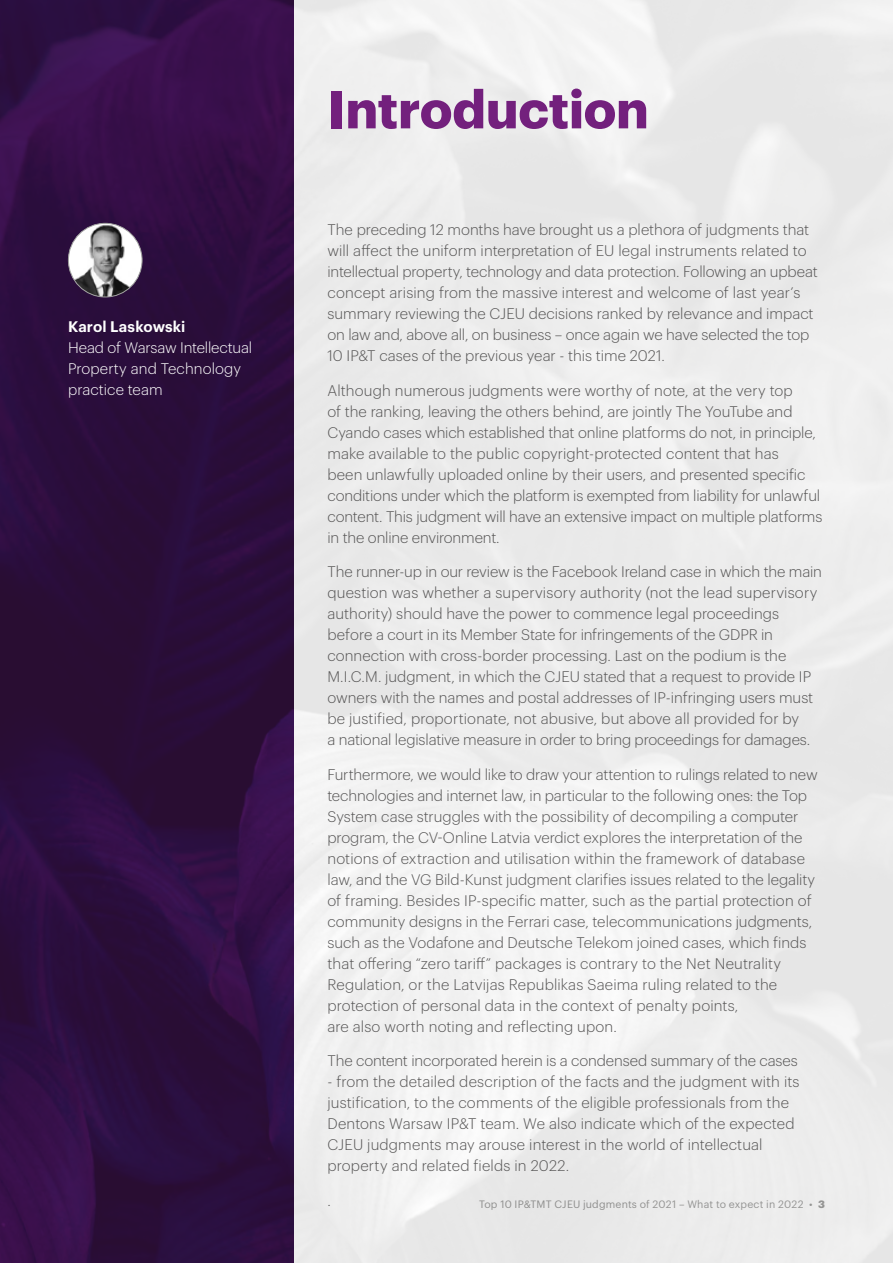
<style>
.page{position:relative;width:893px;height:1263px;background:#fff}
.page>*{position:absolute;margin:0;border:0;box-sizing:border-box;transform-origin:0 0}
.t1{font:700 52.5px "Dentons Sans";letter-spacing:-.005em;color:#73207d}
.t2{font:300 15px/21px "Dentons Sans";color:#555454}
.t3{font:300 15px/21px "Dentons Sans";color:#fff}
.t4{font:600 15px "Dentons Sans";letter-spacing:.01em;color:#fff}
.t5{font:10.5px "Dentons Sans";letter-spacing:.015em;color:#9d9d9c}
.s1{font-weight:700}
</style>
<div class="page">
<img style="left:293px;top:0;width:600px;height:1263px">
<svg style="left:0;top:0;width:293px;height:1263px;background:#2d0e3f"></svg>
<img style="left:68px;top:223px;width:71px;height:74px">
<div style="left:68px;top:223px;width:74px;height:74px;border:1px solid #9d9d9c;border-radius:50%"></div>
<p class="t4" style="left:68px;top:315px;width:119px">Karol Laskowski</p>
<p class="t3" style="left:68px;top:336px;width:186px">Head of Warsaw Intellectual<br>Property and Technology practice team</p>
<h1 class="t1" style="left:327px;top:69px;width:323px">Introduction</h1>
<p class="t2" style="left:327px;top:218px;width:492px">The preceding 12 months have brought us a plethora of judgments that will affect the uniform interpretation of EU legal instruments related to intellectual property, technology and data protection. Following an upbeat concept arising from the massive interest and welcome of last year’s summary reviewing the CJEU decisions ranked by relevance and impact on law and, above all, on business – once again we have selected the top 10 IP&amp;T cases of the previous year - this time 2021.</p>
<p class="t2" style="left:327px;top:379px;width:496px">Although numerous judgments were worthy of note, at the very top<br>of the ranking, leaving the others behind, are jointly The YouTube and Cyando cases which established that online platforms do not, in principle, make available to the public copyright-protected content that has<br>been unlawfully uploaded online by their users, and presented specific conditions under which the platform is exempted from liability for unlawful content. This judgment will have an extensive impact on multiple platforms in the online environment.</p>
<p class="t2" style="left:327px;top:560px;width:496px">The runner-up in our review is the Facebook Ireland case in which the main question was whether a supervisory authority (not the lead supervisory authority) should have the power to commence legal proceedings before a court in its Member State for infringements of the GDPR in connection with cross-border processing. Last on the podium is the M.I.C.M. judgment, in which the CJEU stated that a request to provide IP owners with the names and postal addresses of IP-infringing users must be justified, proportionate, not abusive, but above all provided for by<br>a national legislative measure in order to bring proceedings for damages.</p>
<p class="t2" style="left:327px;top:763px;width:492px">Furthermore, we would like to draw your attention to rulings related to new technologies and internet law, in particular to the following ones: the Top System case struggles with the possibility of decompiling a computer program, the CV-Online Latvia verdict explores the interpretation of the notions of extraction and utilisation within the framework of database law, and the VG Bild-Kunst judgment clarifies issues related to the legality of framing. Besides IP-specific matter, such as the partial protection of community designs in the Ferrari case, telecommunications judgments, such as the Vodafone and Deutsche Telekom joined cases, which finds that offering “zero tariff” packages is contrary to the Net Neutrality Regulation, or the Latvijas Republikas Saeima ruling related to the protection of personal data in the context of penalty points,<br>are also worth noting and reflecting upon.</p>
<p class="t2" style="left:327px;top:1049px;width:472px">The content incorporated herein is a condensed summary of the cases</p>
<p class="t2" style="left:327px;top:1070px;width:474px">- from the detailed description of the facts and the judgment with its justification, to the comments of the eligible professionals from the Dentons Warsaw IP&amp;T team. We also indicate which of the expected CJEU judgments may arouse interest in the world of intellectual property and related fields in 2022.</p>
<p class="t2" style="left:327px;top:1189px;width:5px">.</p>
<p class="t5" style="left:479px;top:1196px;width:347px">Top 10 IP&amp;TMT CJEU judgments of 2021 – What to expect in 2022 • <span class="s1">3</span></p>
</div>
